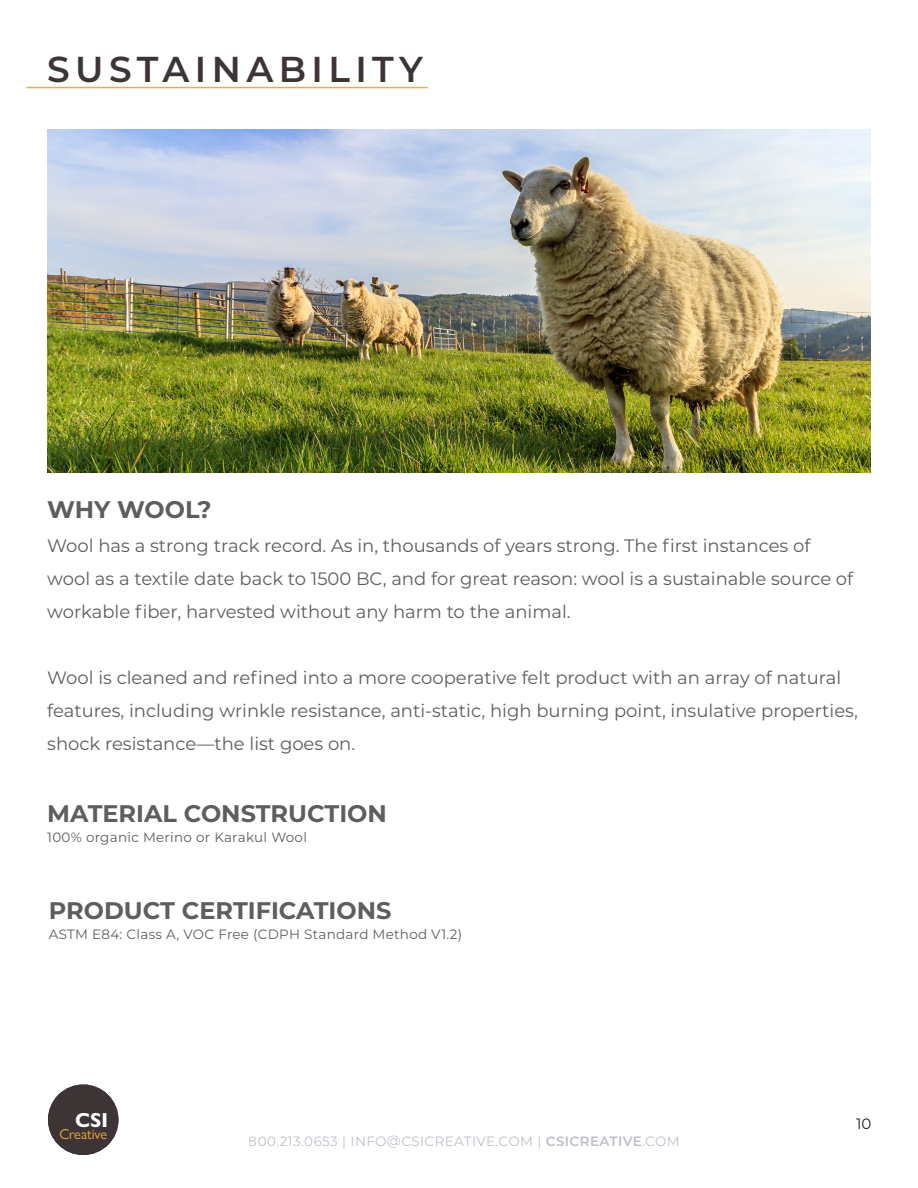
<style>
.page{position:relative;width:918px;height:1188px;background:#fff}
.page>*{position:absolute;margin:0;border:0;box-sizing:border-box;transform-origin:0 0}
.Align_Header{font:600 36px "Montserrat";letter-spacing:.15em;color:#3d3535}
.Technical_Header{font:700 24px "Montserrat";color:#5f5e5e}
.t1{font:700 20.4px "Gill Sans Nova";color:#fff}
.Paragraph_Alone{font:18px/33px "Montserrat";color:#5f5e5e}
.t2{font:15px "Montserrat";color:#231f20}
.t3{font:14.4px "Gill Sans Nova";color:#efaa3c}
.Technical{font:13.5px "Montserrat";letter-spacing:.02em;color:#5f5e5e}
.t4{font:13.5px "Montserrat";letter-spacing:.03em;color:#adb0bb}
.s1{font-weight:600}
</style>
<div class="page">
<svg style="left:47px;top:1084px;width:72px;height:72px"></svg>
<img style="left:47px;top:130px;width:824px;height:343px">
<hr style="left:26px;top:87px;width:402px;height:1px;background:#f1ac3b">
<p class="Align_Header" style="left:47px;top:44px;width:377px">SUSTAINABILITY</p>
<p class="Technical_Header" style="left:47px;top:492px;width:166px">WHY WOOL?</p>
<p class="Paragraph_Alone" style="left:47px;top:529px;width:808px">Wool has a strong track record. As in, thousands of years strong. The first instances of wool as a textile date back to 1500 BC, and for great reason: wool is a sustainable source of workable fiber, harvested without any harm to the animal.</p>
<p class="Paragraph_Alone" style="left:47px;top:661px;width:812px">Wool is cleaned and refined into a more cooperative felt product with an array of natural features, including wrinkle resistance, anti-static, high burning point, insulative properties, shock resistance—the list goes on.</p>
<p class="Technical_Header" style="left:47px;top:797px;width:341px">MATERIAL CONSTRUCTION</p>
<p class="Technical" style="left:47px;top:828px;width:261px">100% organic Merino or Karakul Wool</p>
<p class="Technical_Header" style="left:49px;top:894px;width:344px">PRODUCT CERTIFICATIONS</p>
<p class="Technical" style="left:49px;top:925px;width:415px">ASTM E84: Class A, VOC Free (CDPH Standard Method V1.2)</p>
<p class="t1" style="left:75px;top:1107px;width:34px">CSI</p>
<p class="t3" style="left:59px;top:1125px;width:49px">Creative</p>
<p class="t4" style="left:249px;top:1132px;width:432px">800.213.0653 | INFO@CSICREATIVE.COM | <span class="s1">CSICREATIVE</span>.COM</p>
<p class="t2" style="left:856px;top:1113px;width:17px">10</p>
</div>
